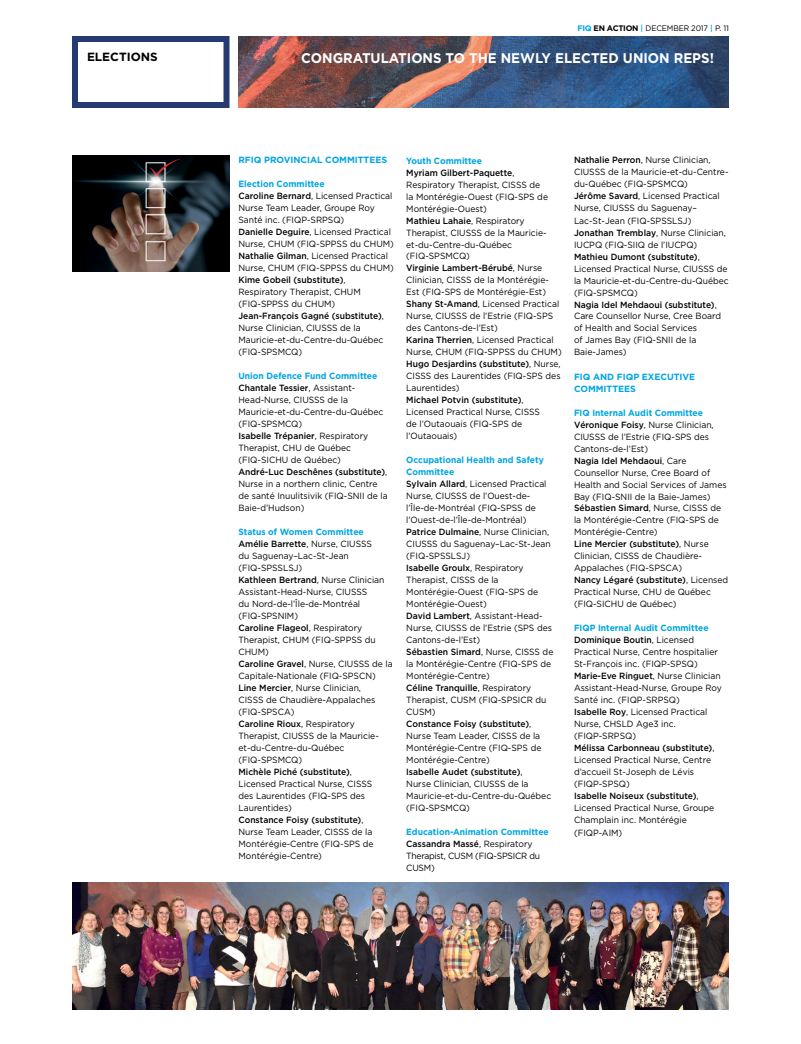
<style>
.page{position:relative;width:801px;height:1044px;background:#fff}
.page>*{position:absolute;margin:0;border:0;box-sizing:border-box;transform-origin:0 0}
.t1{font:700 14px "Gotham";letter-spacing:.235em;color:#fff;scale:.95 1}
.t2{font:700 11.9px "Gotham";color:#000}
.t3{font:9px/12px "Gotham";color:#000;scale:.95 1}
.t4{font:700 9px/12px "Gotham";color:#00a5e3;scale:.95 1}
.t5{font:9px/12px "Gotham";letter-spacing:-.025em;color:#000;scale:.95 1}
.t6{font:700 9px/12px "Gotham";color:#00a5e3}
.t7{font:8px "Gotham";letter-spacing:-.015em;color:#000;scale:.95 1}
.s1{font-weight:700;color:#00a5e3}
.s2{font-weight:700}
.s3{font-weight:500;color:#00a5e3}
.s4{font-weight:500}
.s5{font-weight:500;color:#000}
.s6{font-weight:400;color:#000}
</style>
<div class="page">
<img style="left:238px;top:36px;width:491px;height:72px">
<div style="left:72px;top:36px;width:158px;height:72px;border:6px solid #253a72"></div>
<img style="left:72px;top:882px;width:657px;height:128px">
<img style="left:72px;top:156px;width:158px;height:115px">
<h2 class="t2" style="left:87px;top:50px;width:9px">ELEC</h2>
<h2 class="t2" style="left:119px;top:50px;width:40px">TIONs</h2>
<p class="t7" style="left:577px;top:23px;width:161px"><span class="s1">FIQ</span> <span class="s2">en action</span> <span class="s3">|</span> DEcem ber 2017 <span class="s3">|</span> p. 11</p>
<h1 class="t1" style="left:301px;top:50px;width:436px">Congratulations to th e n ewly elected union reps!</h1>
<p class="t6" style="left:239px;top:154px;width:108px">RFIQ Provincial Committ</p>
<p class="t6" style="left:369px;top:154px;width:19px">ees</p>
<p class="t3" style="left:239px;top:178px;width:165px"><span class="s1">Election Committee<br></span><span class="s4">Caroline Bernard</span>, Licensed Practical<br>N urse Team Leader, Groupe Roy<br>Santé inc. (FI QP-SRPSQ)<br><span class="s4">Danielle Deguire</span>, Licensed Practical<br>Nurse, CHUM (FIQ-SPPSS du CHUM)<br><span class="s4">Nathalie Gilman</span>, Licensed Practical<br>Nurse, CHUM (FIQ-SPPSS du CHUM)<br><span class="s4">Kime Gobeil (substitute)</span>,<br>Respiratory Therapist, CHUM (FIQ-SPPSS du CHUM)<br><span class="s4">Jean-François Gagné (substitute)</span>,<br>N urse Clinician, CI USSS</p>
<p class="t3" style="left:239px;top:322px;width:154px;text-indent:102px">de la<br>Mauricie-et-du-Centre-du-Québec (FIQ-SPSMCQ)</p>
<p class="t3" style="left:239px;top:370px;width:148px"><span class="s1">Union Defence Fund Committee<br></span><span class="s4">Chantale Tessier</span>, Assistant-<br>Head-N urse, CI USSS</p>
<p class="t3" style="left:239px;top:394px;width:158px;text-indent:89px">de la<br>Mauricie-et-du-Centre-du-Québec (FIQ-SPSMCQ)<br><span class="s4">Isabelle Trépanier</span>, Respiratory<br>Therapist, CHU de Québec<br>(FI Q-SICHU de Québec)<br><span class="s4">André-Luc Deschênes (substitute)</span>,<br>N urse in a northern clinic, Centre de santé I nuulitsivik (FIQ-SNII</p>
<p class="t3" style="left:367px;top:490px;width:23px">de la</p>
<p class="t3" style="left:239px;top:502px;width:71px">Baie-d’Hudson)</p>
<p class="t3" style="left:239px;top:526px;width:155px"><span class="s1">Status of Women Committee<br></span><span class="s4">Amélie Barrette</span>, N urse, CI USSS<br>du Saguenay–Lac-St-Jean<br>(FI Q-SPSSLSJ)<br><span class="s4">Kathleen Bertrand</span>, N urse Clinician<br>Assistant-Head-N urse, CI USSS<br>du Nord-de-l’Île-de-Montréal (FIQ-SPSNI M)<br><span class="s4">Caroline Flageol</span>, Respiratory<br>Therapist, CHUM (FI Q-SPPSS du<br>CHUM)<br><span class="s4">Caroline Gravel</span>, N urse, CI USSS</p>
<p class="t3" style="left:372px;top:658px;width:23px">de la</p>
<p class="t3" style="left:239px;top:670px;width:129px">Capitale-Nationale (FI Q-SPSCN</p>
<p class="t3" style="left:372px;top:670px;width:5px">)</p>
<p class="t3" style="left:239px;top:682px;width:130px"><span class="s4">Line Mercier</span>, N urse Clinician,<br>CISSS</p>
<p class="t3" style="left:239px;top:694px;width:146px;text-indent:28px">de Chaudière-Appalaches (FIQ-SPSCA</p>
<p class="t3" style="left:239px;top:706px;width:124px;text-indent:52px">)<br><span class="s4">Caroline Rioux</span>, Respiratory<br>Therapist, CI USSS</p>
<p class="t3" style="left:239px;top:730px;width:149px;text-indent:78px">de la Mauricie&shy;et-du-Centre-du-Québec (FIQ-SPSMCQ)<br><span class="s4">Michèle Piché (substitute)</span>,<br>Licensed Practical N urse, CISSS<br>des Laurentides (FI Q-SPS des<br>Laurentides)<br><span class="s4">Constance Foisy (substitute)</span>,<br>N urse Team Leader, CISSS</p>
<p class="t3" style="left:239px;top:826px;width:144px;text-indent:113px">de la<br>Montérégie-Centre (FI Q-SPS de<br>Montérégie-Centre)</p>
<p class="t3" style="left:406px;top:154px;width:115px"><span class="s1">Youth Committee<br></span><span class="s4">Myriam Gilbert-Paquette</span>,<br>Respiratory Therapist, CISSS</p>
<p class="t3" style="left:406px;top:178px;width:151px;text-indent:123px">de la Montérégie-Ouest (FI Q-SPS de<br>Montérégie-Ouest)<br><span class="s4">Mathieu Lahaie</span>, Respiratory<br>Therapist, CI USSS</p>
<p class="t3" style="left:406px;top:226px;width:149px;text-indent:78px">de la Mauricie&shy;et-du-Centre-du-Québec (FIQ-SPSMCQ)<br><span class="s4">Virginie Lambert-Bérubé</span>, N urse<br>Clinician, CISSS</p>
<p class="t3" style="left:406px;top:274px;width:163px;text-indent:68px">de la Montérégie-<br>Est (FI Q-SPS de Montérégie-Est)<br><span class="s4">Shany St-Amand</span>, Licensed Practical<br>N urse, CI USSS</p>
<p class="t3" style="left:406px;top:310px;width:165px;text-indent:63px">de l’Estrie (FI Q-SPS des Cantons-de-l’Est)<br><span class="s4">Karina Therrien</span>, Licensed Practical<br>Nurse, CHUM (FIQ-SPPSS du CHUM)<br><span class="s4">Hugo Desjardins (substitute)</span>, N urse,<br>CISSS</p>
<p class="t3" style="left:406px;top:370px;width:164px;text-indent:28px">des Laurentides (FI Q-SPS des<br>Laurentides)<br><span class="s4">Michael Potvin (substitute)</span>,<br>Licensed Practical N urse, CISSS<br>de l’Outaouais (FI Q-SPS de l’Outaouais)</p>
<p class="t4" style="left:406px;top:454px;width:149px">Occupational Health and Safety<br>Committee<br><span class="s5">Sylvain Allard</span><span class="s6">, Licensed Practical<br>N urse, CI USSS</span></p>
<p class="t3" style="left:406px;top:490px;width:152px;text-indent:63px">de l’Ouest-de&shy;l’Île-de-Montréal (FI Q-SPSS de l’Ouest-de-l’Île-de-Montréal)<br><span class="s4">Patrice Dulmaine</span>, N urse Clinician,<br>CIUSSS</p>
<p class="t3" style="left:406px;top:538px;width:154px;text-indent:34px">du Saguenay–Lac-St-Jean (FI Q-SPSSLSJ)<br><span class="s4">Isabelle Groulx</span>, Respiratory<br>Therapist, CISSS</p>
<p class="t3" style="left:406px;top:574px;width:145px;text-indent:72px">de la<br>Montérégie-Ouest (FI Q-SPS de<br>Montérégie-Ouest)<br><span class="s4">David Lambert</span>, Assistant-Head-<br>N urse, CI USSS</p>
<p class="t3" style="left:406px;top:622px;width:155px;text-indent:63px">de l’Estrie (SPS des<br>Cantons-de-l’Est)<br><span class="s4">Sébastien Simard</span>, N urse, CISSS</p>
<p class="t3" style="left:406px;top:646px;width:156px;text-indent:136px">de la Montérégie-Centre (FI Q-SPS de<br>Montérégie-Centre)<br><span class="s4">Céline Tranquille</span>, Respiratory<br>Therapist, CUSM (FI Q-SPSICR</p>
<p class="t3" style="left:535px;top:694px;width:13px">du</p>
<p class="t3" style="left:406px;top:706px;width:133px">CUSM)<br><span class="s4">Constance Foisy (substitute)</span>,<br>N urse Team Leader, CISSS</p>
<p class="t3" style="left:406px;top:730px;width:144px;text-indent:113px">de la<br>Montérégie-Centre (FI Q-SPS de<br>Montérégie-Centre)<br><span class="s4">Isabelle Audet (substitute)</span>,<br>N urse Clinician, CI USSS</p>
<p class="t3" style="left:406px;top:778px;width:154px;text-indent:102px">de la<br>Mauricie-et-du-Centre-du-Québec (FIQ-SPSMCQ)</p>
<p class="t5" style="left:406px;top:826px;width:152px"><span class="s1">Education-Animation Committee<br></span><span class="s4">Cassandra Massé</span>, Respiratory<br>Therapist, CUSM (FI Q-SPSICR</p>
<p class="t3" style="left:529px;top:850px;width:13px">du</p>
<p class="t3" style="left:406px;top:862px;width:32px">CUSM)</p>
<p class="t3" style="left:574px;top:154px;width:145px"><span class="s4">Nathalie Perron</span>, N urse Clinician,<br>CIUSSS</p>
<p class="t3" style="left:574px;top:166px;width:164px;text-indent:34px">de la Mauricie-et-du-Centre&shy;du-Québec (FI Q-SPSMCQ)<br><span class="s4">Jérôme Savard</span>, Licensed Practical<br>N urse, CI USSS</p>
<p class="t3" style="left:574px;top:202px;width:161px;text-indent:63px">du Saguenay–<br>Lac-St-Jean (FI Q-SPSS LSJ)<br><span class="s4">Jonathan Tremblay</span>, N urse Clinician,<br>I UCPQ (FIQ-SIIQ de l’I UCPQ)<br><span class="s4">Mathieu Dumont (substitute)</span>,<br>Licensed Practical N urse, CI USSS</p>
<p class="t3" style="left:574px;top:262px;width:164px;text-indent:143px">de la Mauricie-et-du-Centre-du-Québec (FIQ-SPSMCQ)<br><span class="s4">Nagia Idel Mehdaoui (substitute)</span>,<br>Care Counsellor N urse, Cree Board of Health and Social Services<br>of James Bay (FI Q-SNII</p>
<p class="t3" style="left:676px;top:334px;width:23px">de la</p>
<p class="t3" style="left:574px;top:346px;width:57px">Baie-James)</p>
<p class="t6" style="left:574px;top:370px;width:123px">FIQ and FIQP Executive<br>Committ</p>
<p class="t6" style="left:618px;top:382px;width:19px">ees</p>
<p class="t4" style="left:574px;top:406px;width:149px">FIQ Internal Audit Committee<br><span class="s5">Véronique Foisy</span><span class="s6">, N urse Clinician,<br>CIUSSS</span></p>
<p class="t3" style="left:574px;top:430px;width:162px;text-indent:34px">de l’Estrie (FI Q-SPS des<br>Cantons-de-l’Est)<br><span class="s4">Nagia Idel Mehdaoui</span>, Care<br>Counsellor N urse, Cree Board of<br>Health and Social Services of James<br>Bay (FI Q-SNII</p>
<p class="t3" style="left:574px;top:490px;width:145px;text-indent:61px">de la Baie-James)<br><span class="s4">Sébastien Simard</span>, N urse, CISSS</p>
<p class="t3" style="left:574px;top:502px;width:156px;text-indent:136px">de la Montérégie-Centre (FI Q-SPS de<br>Montérégie-Centre)<br><span class="s4">Line Mercier (substitute)</span>, N urse<br>Clinician, CISSS</p>
<p class="t3" style="left:574px;top:550px;width:136px;text-indent:68px">de Chaudière-<br>Appalaches (FI Q-SPSCA</p>
<p class="t3" style="left:574px;top:562px;width:164px;text-indent:105px">)<br><span class="s4">Nancy Légaré (substitute)</span>, Licensed<br>Practical N urse, CHU de Québec<br>(FI Q-SICHU de Québec)</p>
<p class="t3" style="left:574px;top:622px;width:157px"><span class="s1">FIQP Internal Audit Committee<br></span><span class="s4">Dominique Boutin</span>, Licensed<br>Practical N urse, Centre hospitalier<br>St-François inc. (FI QP-SPSQ)<br><span class="s4">Marie-Eve Ringuet</span>, N urse Clinician<br>Assistant-Head-N urse, Groupe Roy<br>Santé inc. (FI QP-SRPSQ)<br><span class="s4">Isabelle Roy</span>, Licensed Practical<br>N urse, CHSLD Age3 inc.<br>(FI QP-SRPSQ)<br><span class="s4">Mélissa Carbonneau (substitute)</span>,<br>Licensed Practical N urse, Centre d’accueil St-Joseph de Lévis<br>(FI QP-SPSQ)<br><span class="s4">Isabelle Noiseux (substitute)</span>,<br>Licensed Practical N urse, Groupe<br>Champlain inc. Montérégie<br>(FIQP-AI M)</p>
</div>
